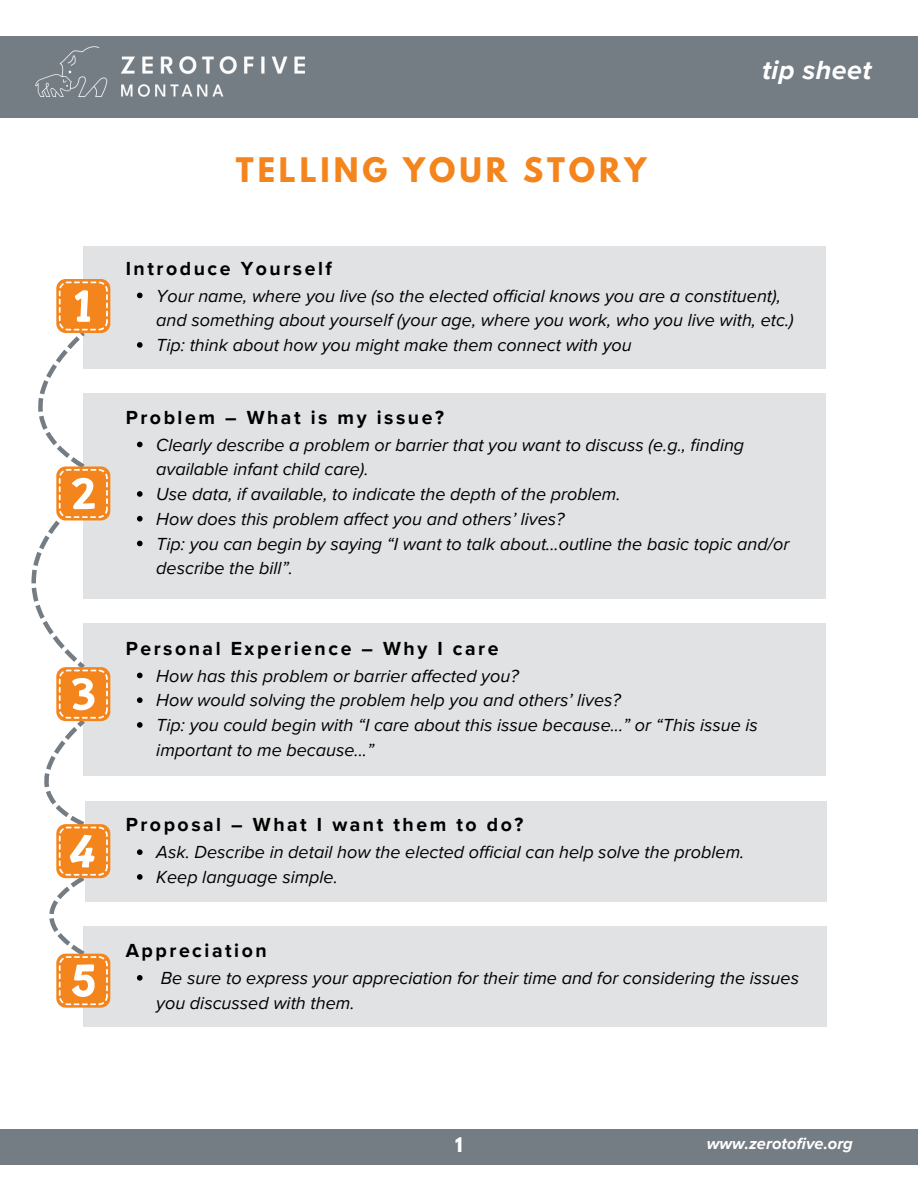
<style>
.page{position:relative;width:918px;height:1188px;background:#fff}
.page>*{position:absolute;margin:0;border:0;box-sizing:border-box;transform-origin:0 0}
.t1{font:700 30px "League Spartan";letter-spacing:.13em;color:#f4841c}
.t2{font:italic 700 27px "Proxima Nova";letter-spacing:.015em;color:#fff}
.t3{font:700 19.5px "Proxima Nova";letter-spacing:.13em;color:#000}
.t4{font:italic 18px/24.8px "Proxima Nova";color:#000}
.t5{font:700 18px "League Spartan";color:#fff}
.t6{font:italic 700 16.5px "Proxima Nova";color:#fff}
</style>
<div class="page">
<div style="left:0;top:36px;width:918px;height:81px;background:#747c84"></div>
<div style="left:0;top:1130px;width:918px;height:35px;background:#747c84"></div>
<img style="left:30px;top:46px;width:274px;height:72px">
<div style="left:83px;top:246px;width:743px;height:123px;background:#e0e2e3"></div>
<div style="left:83px;top:393px;width:743px;height:206px;background:#e0e2e3"></div>
<div style="left:83px;top:624px;width:743px;height:152px;background:#e0e2e3"></div>
<div style="left:85px;top:801px;width:741px;height:101px;background:#e0e2e3"></div>
<div style="left:83px;top:926px;width:743px;height:101px;background:#e0e2e3"></div>
<svg style="left:56px;top:279px;width:54px;height:54px"></svg>
<div style="left:56px;top:466px;width:54px;height:54px;background:#f4841c;border-radius:9px"></div>
<div style="left:56px;top:667px;width:54px;height:54px;background:#f4841c;border-radius:9px"></div>
<div style="left:56px;top:824px;width:54px;height:54px;background:#f4841c;border-radius:9px"></div>
<svg style="left:56px;top:954px;width:54px;height:54px"></svg>
<svg style="left:31px;top:282px;width:77px;height:723px"></svg>
<svg style="left:137px;top:293px;width:6px;height:5px"></svg>
<svg style="left:137px;top:342px;width:6px;height:6px"></svg>
<svg style="left:137px;top:442px;width:6px;height:5px"></svg>
<svg style="left:137px;top:491px;width:6px;height:6px"></svg>
<svg style="left:137px;top:516px;width:6px;height:6px"></svg>
<svg style="left:137px;top:541px;width:6px;height:5px"></svg>
<svg style="left:137px;top:673px;width:6px;height:5px"></svg>
<svg style="left:137px;top:697px;width:6px;height:6px"></svg>
<svg style="left:137px;top:722px;width:6px;height:6px"></svg>
<svg style="left:137px;top:849px;width:6px;height:6px"></svg>
<svg style="left:137px;top:874px;width:6px;height:6px"></svg>
<svg style="left:137px;top:975px;width:6px;height:6px"></svg>
<h2 class="t1" style="left:236px;top:155px;width:412px">TELLING YOUR STORY</h2>
<p class="t2" style="left:762px;top:54px;width:111px">tip sheet</p>
<p class="t3" style="left:126px;top:257px;width:208px">Introduce Yourself</p>
<p class="t4" style="left:156px;top:284px;width:639px">Your name, where you live (so the elected official knows you are a constituent), and something about yourself (your age, where you work, who you live with, etc.)</p>
<p class="t4" style="left:156px;top:333px;width:477px">Tip: think about how you might make them connect with you</p>
<p class="t3" style="left:126px;top:406px;width:320px">Problem – What is my issue?</p>
<h3 class="t4" style="left:156px;top:433px;width:590px">Clearly describe a problem or barrier that you want to discuss (e.g., finding available infant child care).</h3>
<p class="t4" style="left:156px;top:482px;width:466px">Use data, if available, to indicate the depth of the problem.</p>
<p class="t4" style="left:156px;top:507px;width:410px">How does this problem affect you and others’ lives?</p>
<p class="t4" style="left:156px;top:532px;width:635px">Tip: you can begin by saying “I want to talk about...outline the basic topic and/or describe the bill”.</p>
<p class="t3" style="left:126px;top:637px;width:374px">Personal Experience – Why I care</p>
<p class="t4" style="left:156px;top:664px;width:364px">How has this problem or barrier affected you?</p>
<p class="t4" style="left:156px;top:688px;width:466px">How would solving the problem help you and others’ lives?</p>
<h3 class="t4" style="left:156px;top:713px;width:603px">Tip: you could begin with “I care about this issue because...” or “This issue is important to me because...”</h3>
<p class="t3" style="left:126px;top:813px;width:399px">Proposal – What I want them to do?</p>
<p class="t4" style="left:156px;top:840px;width:590px">Ask. Describe in detail how the elected official can help solve the problem.</p>
<p class="t4" style="left:156px;top:865px;width:183px">Keep language simple.</p>
<p class="t3" style="left:126px;top:939px;width:143px">Appreciation</p>
<p class="t4" style="left:156px;top:966px;width:644px">Be sure to express your appreciation for their time and for considering the issues you discussed with them.</p>
<h3 class="t5" style="left:455px;top:1136px;width:9px">1</h3>
<h1 class="t6" style="left:707px;top:1134px;width:148px">www.zerotofive.org</h1>
</div>
